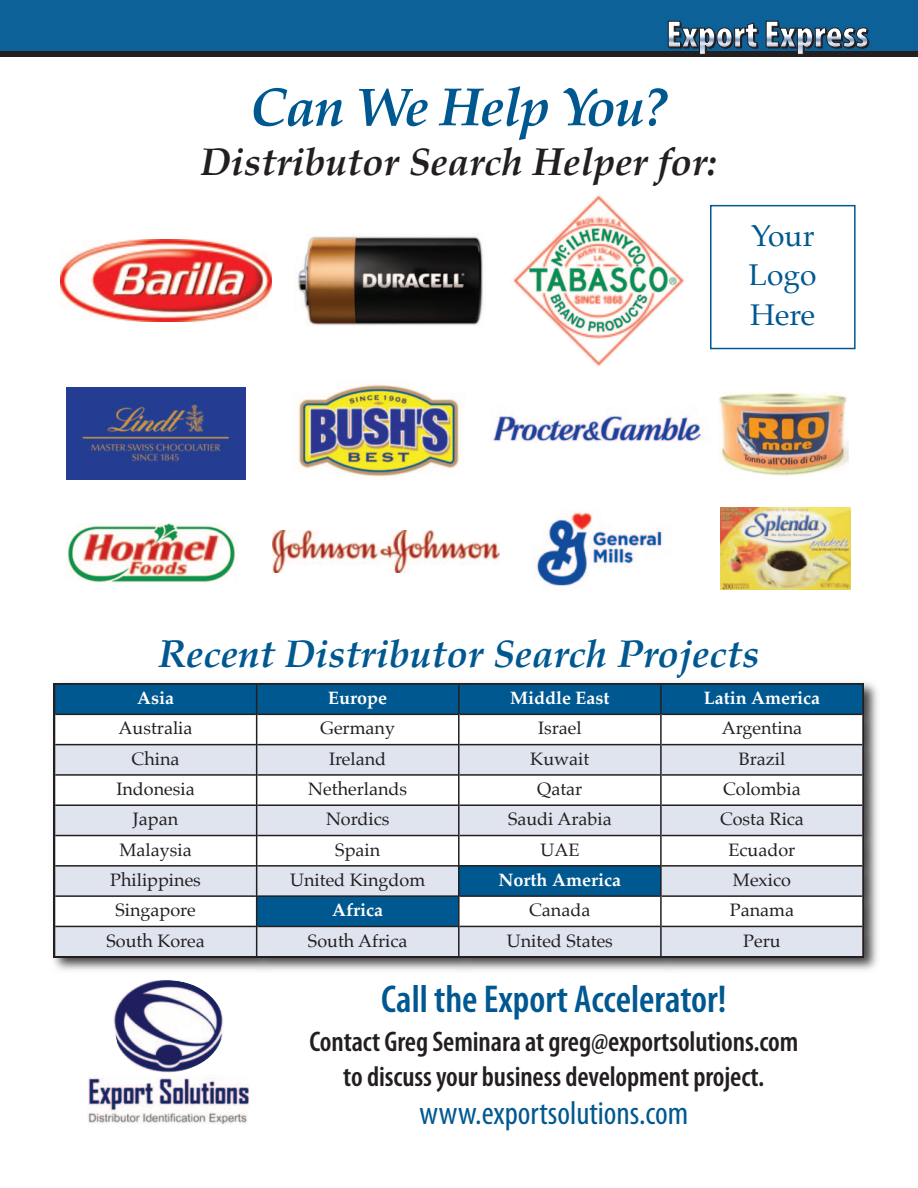
<style>
.page{position:relative;width:918px;height:1188px;background:#fff}
.page>*{position:absolute;margin:0;border:0;box-sizing:border-box;transform-origin:0 0}
.t1{font:italic 700 54px "Palatino";letter-spacing:-.025em;color:#005890}
.t2{font:italic 700 39px "Palatino";color:#005890}
.t3{font:italic 700 39px "Palatino";color:#231f20}
.t4{font:600 condensed 39px "Myriad Pro";color:#005890}
.t5{font:condensed 33px "Myriad Pro";color:#005890}
.t6{font:30px/39.6px "Palatino";color:#005890;text-align:justify}
.t7{font:600 condensed 28.5px/35.4px "Myriad Pro";letter-spacing:-.005em;color:#231f20;text-align:center}
.t8{font:18px "Palatino";color:#231f20}
.t9{font:700 18px "Palatino";color:#fff}
</style>
<div class="page">
<div style="left:0;top:0;width:918px;height:54px;background:#0c6298"></div>
<div style="left:0;top:51px;width:918px;height:6px;background:#231f20"></div>
<svg style="left:668px;top:21px;width:201px;height:34px"></svg>
<div style="left:710px;top:205px;width:146px;height:144px;border:2px solid #005890"></div>
<img style="left:61px;top:239px;width:211px;height:82px">
<img style="left:511px;top:195px;width:174px;height:172px">
<img style="left:298px;top:384px;width:162px;height:93px">
<img style="left:296px;top:236px;width:187px;height:90px">
<img style="left:493px;top:416px;width:209px;height:26px">
<img style="left:67px;top:388px;width:178px;height:91px">
<img style="left:720px;top:508px;width:130px;height:82px">
<img style="left:67px;top:524px;width:169px;height:59px">
<img style="left:88px;top:980px;width:162px;height:145px">
<img style="left:53px;top:682px;width:825px;height:289px">
<svg style="left:54px;top:683px;width:810px;height:274px"></svg>
<hr style="left:256px;top:685px;width:1px;height:271px;background:#231f20">
<hr style="left:458px;top:685px;width:2px;height:271px;background:#231f20">
<hr style="left:660px;top:685px;width:2px;height:271px;background:#231f20">
<hr style="left:55px;top:714px;width:201px;height:1px;background:#231f20">
<hr style="left:257px;top:714px;width:201px;height:1px;background:#231f20">
<hr style="left:460px;top:714px;width:200px;height:1px;background:#231f20">
<hr style="left:662px;top:714px;width:200px;height:1px;background:#231f20">
<hr style="left:55px;top:744px;width:201px;height:1px;background:#231f20">
<hr style="left:257px;top:744px;width:201px;height:1px;background:#231f20">
<hr style="left:460px;top:744px;width:200px;height:1px;background:#231f20">
<hr style="left:662px;top:744px;width:200px;height:1px;background:#231f20">
<hr style="left:55px;top:774px;width:201px;height:2px;background:#231f20">
<hr style="left:257px;top:774px;width:201px;height:2px;background:#231f20">
<hr style="left:460px;top:774px;width:200px;height:2px;background:#231f20">
<hr style="left:662px;top:774px;width:200px;height:2px;background:#231f20">
<hr style="left:55px;top:804px;width:201px;height:2px;background:#231f20">
<hr style="left:257px;top:804px;width:201px;height:2px;background:#231f20">
<hr style="left:460px;top:804px;width:200px;height:2px;background:#231f20">
<hr style="left:662px;top:804px;width:200px;height:2px;background:#231f20">
<hr style="left:55px;top:835px;width:201px;height:1px;background:#231f20">
<hr style="left:257px;top:835px;width:201px;height:1px;background:#231f20">
<hr style="left:460px;top:835px;width:200px;height:1px;background:#231f20">
<hr style="left:662px;top:835px;width:200px;height:1px;background:#231f20">
<hr style="left:55px;top:865px;width:201px;height:2px;background:#231f20">
<hr style="left:257px;top:865px;width:201px;height:2px;background:#231f20">
<hr style="left:460px;top:865px;width:200px;height:2px;background:#231f20">
<hr style="left:662px;top:865px;width:200px;height:2px;background:#231f20">
<hr style="left:55px;top:895px;width:201px;height:2px;background:#231f20">
<hr style="left:257px;top:895px;width:201px;height:2px;background:#231f20">
<hr style="left:460px;top:895px;width:200px;height:2px;background:#231f20">
<hr style="left:662px;top:895px;width:200px;height:2px;background:#231f20">
<hr style="left:55px;top:926px;width:201px;height:1px;background:#231f20">
<hr style="left:257px;top:926px;width:201px;height:1px;background:#231f20">
<hr style="left:460px;top:926px;width:200px;height:1px;background:#231f20">
<hr style="left:662px;top:926px;width:200px;height:1px;background:#231f20">
<img style="left:272px;top:530px;width:227px;height:42px">
<img style="left:719px;top:393px;width:129px;height:82px">
<img style="left:536px;top:512px;width:126px;height:74px">
<h1 class="t1" style="left:250px;top:81px;width:419px">Can We Help You?</h1>
<h2 class="t3" style="left:201px;top:143px;width:518px">Distributor Search Helper for:</h2>
<h3 class="t6" style="left:749px;top:218px;width:69px">Your Logo Here</h3>
<h2 class="t2" style="left:158px;top:635px;width:603px">Recent Distributor Search Projects</h2>
<p class="t9" style="left:137px;top:689px;width:38px">Asia</p>
<p class="t9" style="left:328px;top:689px;width:61px">Europe</p>
<p class="t9" style="left:510px;top:689px;width:101px">Middle East</p>
<p class="t9" style="left:704px;top:689px;width:118px">Latin America</p>
<p class="t8" style="left:119px;top:720px;width:75px">Australia</p>
<p class="t8" style="left:320px;top:720px;width:76px">Germany</p>
<p class="t8" style="left:538px;top:720px;width:45px">Israel</p>
<p class="t8" style="left:722px;top:720px;width:82px">Argentina</p>
<p class="t8" style="left:132px;top:750px;width:49px">China</p>
<p class="t8" style="left:329px;top:750px;width:59px">Ireland</p>
<p class="t8" style="left:530px;top:750px;width:61px">Kuwait</p>
<p class="t8" style="left:739px;top:750px;width:48px">Brazil</p>
<p class="t8" style="left:116px;top:780px;width:80px">Indonesia</p>
<p class="t8" style="left:308px;top:780px;width:100px">Netherlands</p>
<p class="t8" style="left:537px;top:780px;width:47px">Qatar</p>
<p class="t8" style="left:723px;top:780px;width:79px">Colombia</p>
<p class="t8" style="left:133px;top:810px;width:47px">Japan</p>
<p class="t8" style="left:326px;top:810px;width:65px">Nordics</p>
<p class="t8" style="left:508px;top:810px;width:105px">Saudi Arabia</p>
<p class="t8" style="left:720px;top:810px;width:85px">Costa Rica</p>
<p class="t8" style="left:120px;top:841px;width:74px">Malaysia</p>
<p class="t8" style="left:335px;top:841px;width:46px">Spain</p>
<p class="t8" style="left:540px;top:841px;width:41px">UAE</p>
<p class="t8" style="left:729px;top:841px;width:68px">Ecuador</p>
<p class="t8" style="left:110px;top:871px;width:92px">Philippines</p>
<p class="t8" style="left:290px;top:871px;width:137px">United Kingdom</p>
<p class="t9" style="left:499px;top:871px;width:124px">North America</p>
<p class="t8" style="left:733px;top:871px;width:59px">Mexico</p>
<p class="t8" style="left:115px;top:901px;width:82px">Singapore</p>
<p class="t9" style="left:332px;top:901px;width:52px">Africa</p>
<p class="t8" style="left:529px;top:901px;width:63px">Canada</p>
<p class="t8" style="left:730px;top:901px;width:66px">Panama</p>
<p class="t8" style="left:106px;top:932px;width:100px">South Korea</p>
<p class="t8" style="left:308px;top:932px;width:101px">South Africa</p>
<p class="t8" style="left:507px;top:932px;width:108px">United States</p>
<p class="t8" style="left:743px;top:932px;width:39px">Peru</p>
<h2 class="t4" style="left:381px;top:985px;width:347px">Call the Export Accelerator!</h2>
<h3 class="t7" style="left:309px;top:1026px;width:491px">Contact Greg Seminara at greg@exportsolutions.com to discuss your business development project.</h3>
<h3 class="t5" style="left:419px;top:1102px;width:270px">www.exportsolutions.com</h3>
</div>
